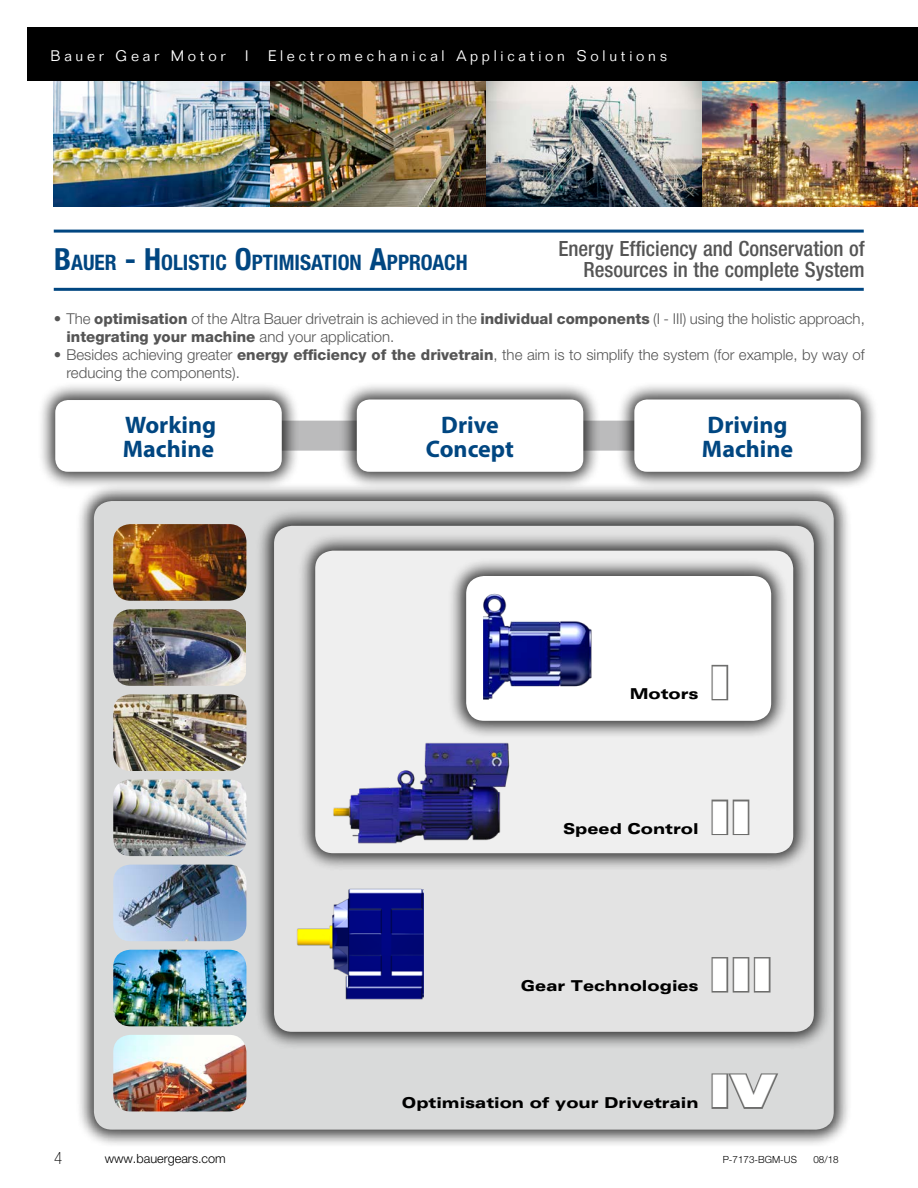
<style>
.page{position:relative;width:918px;height:1188px;background:#fff}
.page>*{position:absolute;margin:0;border:0;box-sizing:border-box;transform-origin:0 0}
._1234_Name{font:45px "Univers LT Std X Black Ex";color:#fff}
.BAUER_MainText_Headi{font:700 24px/24px "Myriad Pro";color:#004681}
.Headline{font:700 condensed 21.45px "Helvetica Neue LT Std";color:#004681}
.Headline_II{font:500 condensed 21px/21px "Helvetica Neue LT Std";color:#555;text-align:right}
.t1{font:100 condensed 16.95px "Helvetica Neue LT Std";color:#000}
.t2{font:300 15px/18px "Helvetica Neue LT Std";color:#555}
.BildText_-_GROß_rech{font:900 expanded 15px "Univers LT Std";color:#000}
.t3{font:300 15px "Folio Std";letter-spacing:.25em;color:#fff}
.t4{font:300 15px "Folio Std";letter-spacing:.05em;color:#fff}
.t5{font:300 15px "Folio Std";letter-spacing:.075em;color:#fff}
.t6{font:300 12.75px "Helvetica Neue LT Std";color:#000}
.t7{font:300 9.9px "Helvetica Neue LT Std";color:#000}
.s1{font-size:30.6px}
.s2{font-weight:800}
</style>
<div class="page">
<img style="left:486px;top:80px;width:216px;height:127px">
<img style="left:269px;top:80px;width:217px;height:127px">
<img style="left:702px;top:80px;width:216px;height:127px">
<img style="left:53px;top:80px;width:216px;height:127px">
<div style="left:226px;top:421px;width:466px;height:30px;background:#bbbbbc"></div>
<div style="left:37px;top:382px;width:263px;height:108px;background:#000;opacity:.75"></div>
<div style="left:55px;top:400px;width:227px;height:72px;background:#fff;border-radius:13px"></div>
<div style="left:339px;top:381px;width:262px;height:109px;background:#000;opacity:.75"></div>
<div style="left:357px;top:399px;width:226px;height:73px;background:#fff;border-radius:13px"></div>
<div style="left:616px;top:381px;width:263px;height:109px;background:#000;opacity:.75"></div>
<div style="left:634px;top:399px;width:227px;height:73px;background:#fff;border-radius:13px"></div>
<div style="left:76px;top:483px;width:776px;height:665px;background:#000;opacity:.75"></div>
<div style="left:94px;top:501px;width:740px;height:629px;background:#d9dada;border-radius:18px"></div>
<div style="left:256px;top:508px;width:576px;height:542px;background:#000;opacity:.75"></div>
<div style="left:274px;top:526px;width:540px;height:506px;background:#e3e3e3;border-radius:18px"></div>
<div style="left:297px;top:532px;width:515px;height:339px;background:#000;opacity:.75"></div>
<div style="left:315px;top:551px;width:478px;height:302px;background:#efefef;border-radius:18px"></div>
<img style="left:297px;top:853px;width:127px;height:147px">
<div style="left:712px;top:1073px;width:16px;height:36px;border:3px solid #6e6e6d"></div>
<svg style="left:726px;top:1073px;width:52px;height:36px"></svg>
<div style="left:712px;top:957px;width:16px;height:36px;border:3px solid #6e6e6d"></div>
<div style="left:733px;top:957px;width:16px;height:36px;border:3px solid #6e6e6d"></div>
<div style="left:754px;top:957px;width:17px;height:36px;border:3px solid #6e6e6d"></div>
<div style="left:712px;top:800px;width:16px;height:35px;border:3px solid #6e6e6d"></div>
<div style="left:733px;top:800px;width:16px;height:35px;border:3px solid #6e6e6d"></div>
<div style="left:448px;top:558px;width:341px;height:181px;background:#000;opacity:.75"></div>
<div style="left:466px;top:576px;width:305px;height:145px;background:#fff;border-radius:18px"></div>
<img style="left:483px;top:593px;width:109px;height:107px">
<div style="left:712px;top:665px;width:16px;height:35px;border:3px solid #6e6e6d"></div>
<img style="left:113px;top:524px;width:133px;height:77px">
<img style="left:113px;top:609px;width:133px;height:77px">
<img style="left:113px;top:694px;width:133px;height:77px">
<img style="left:113px;top:779px;width:133px;height:77px">
<img style="left:113px;top:865px;width:133px;height:76px">
<img style="left:113px;top:950px;width:133px;height:76px">
<img style="left:113px;top:1035px;width:133px;height:76px">
<img style="left:305px;top:727px;width:234px;height:121px">
<div style="left:27px;top:27px;width:891px;height:53px;background:#000"></div>
<hr style="left:54px;top:230px;width:810px;height:3px;background:#004681">
<hr style="left:54px;top:288px;width:810px;height:3px;background:#004681">
<p class="t3" style="left:51px;top:47px;width:176px">Bauer Gear Motor</p>
<p class="t3" style="left:245px;top:47px;width:5px">I</p>
<p class="t3" style="left:268px;top:47px;width:401px">Electromechanical Application Solutions</p>
<p class="t5" style="left:79px;top:48px;width:86px">Bauer Gear</p>
<p class="t4" style="left:185px;top:48px;width:380px">otor I Hygienic drive solutions for the food industry</p>
<p class="Headline" style="left:54px;top:249px;width:415px"><span class="s1">B</span>AUER <span class="s1">- H</span>OLISTIC <span class="s1">O</span>PTIMISATION <span class="s1">A</span>PPROACH</p>
<p class="Headline_II" style="left:558px;top:238px;width:308px">Energy Efficiency and Conservation of<br>Resources in the complete System</p>
<p class="t2" style="left:67px;top:309px;width:800px;text-indent:-13px">• The <span class="s2">optimisation</span> of the Altra Bauer drivetrain is achieved in the <span class="s2">individual components</span> (I - III) using the holistic approach, <span class="s2">integrating your machine</span> and your application.</p>
<p class="t2" style="left:67px;top:345px;width:800px;text-indent:-13px">• Besides achieving greater <span class="s2">energy efficiency of the drivetrain</span>, the aim is to simplify the system (for example, by way of reducing the components).</p>
<p class="BAUER_MainText_Headi" style="left:123px;top:412px;width:95px">Working<br>Machine</p>
<p class="BAUER_MainText_Headi" style="left:441px;top:412px;width:59px">Drive</p>
<p class="BAUER_MainText_Headi" style="left:426px;top:436px;width:90px">Concept</p>
<p class="BAUER_MainText_Headi" style="left:708px;top:412px;width:81px">Driving</p>
<p class="BAUER_MainText_Headi" style="left:702px;top:436px;width:93px">Machine</p>
<p class="BildText_-_GROß_rech" style="left:630px;top:685px;width:70px">Motors</p>
<p class="_1234_Name" style="left:709px;top:656px;width:23px">I</p>
<p class="BildText_-_GROß_rech" style="left:563px;top:820px;width:137px">Speed Control</p>
<p class="_1234_Name" style="left:709px;top:791px;width:44px">II</p>
<p class="BildText_-_GROß_rech" style="left:521px;top:977px;width:179px">Gear Technologies</p>
<p class="_1234_Name" style="left:709px;top:948px;width:65px">III</p>
<p class="BildText_-_GROß_rech" style="left:402px;top:1094px;width:298px">Optimisation of your Drivetrain</p>
<p class="_1234_Name" style="left:709px;top:1065px;width:68px">IV</p>
<p class="t1" style="left:54px;top:1148px;width:10px">4</p>
<p class="t6" style="left:105px;top:1151px;width:123px">www.bauergears.com</p>
<p class="t7" style="left:723px;top:1154px;width:76px">P-7173-BGM-US</p>
<p class="t7" style="left:813px;top:1154px;width:27px">08/18</p>
</div>
